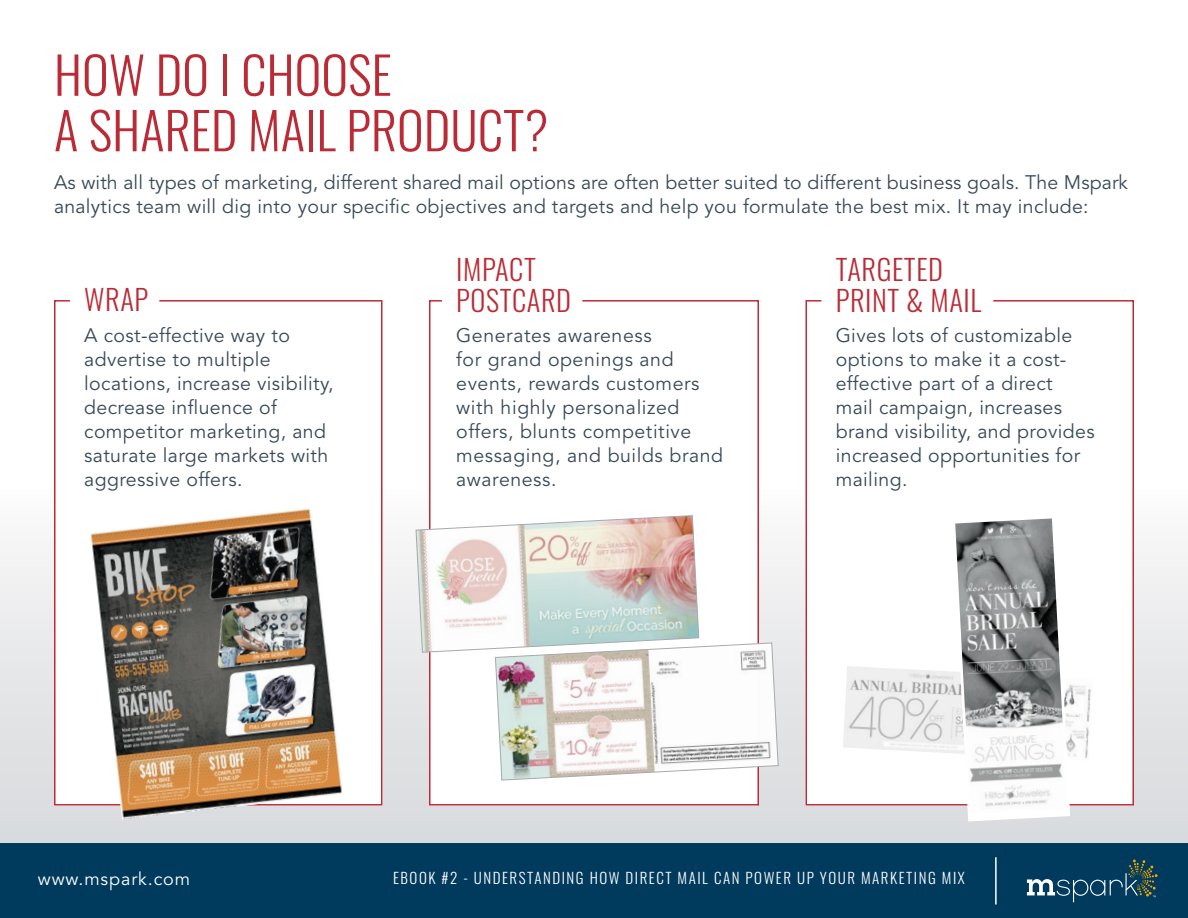
<style>
.page{position:relative;width:1188px;height:918px;background:#fff}
.page>*{position:absolute;margin:0;border:0;box-sizing:border-box;transform-origin:0 0}
.t1{font:300 51px/55.5px "Oswald";color:#bb2b36}
.t2{font:300 28.5px/30.8px "Oswald";letter-spacing:.02em;color:#bb2b36}
.t3{font:19.5px/24px "Avenir LT Std";letter-spacing:.02em;color:#384957}
.t4{font:18px "Avenir LT Std";letter-spacing:.05em;color:#fff}
.t5{font:300 15px "Oswald";letter-spacing:.1em;color:#fff}
</style>
<div class="page">
<div style="left:0;top:844px;width:1188px;height:74px;background:#003a5d"></div>
<svg style="left:1027px;top:859px;width:131px;height:43px"></svg>
<hr style="left:995px;top:857px;width:2px;height:47px;background:#fff">
<div style="left:0;top:483px;width:1188px;height:361px;background:linear-gradient(to bottom,#fbfbfb,#d6d8db)"></div>
<svg style="left:53px;top:300px;width:330px;height:506px"></svg>
<svg style="left:428px;top:300px;width:332px;height:506px"></svg>
<svg style="left:805px;top:300px;width:330px;height:506px"></svg>
<img style="left:90px;top:507px;width:255px;height:312px">
<svg style="left:838px;top:516px;width:258px;height:305px"></svg>
<img style="left:955px;top:518px;width:112px;height:296px">
<svg style="left:415px;top:515px;width:364px;height:266px"></svg>
<h1 class="t1" style="left:54px;top:42px;width:496px">HOW DO I CHOOSE<br>A SHARED MAIL PRODUCT?</h1>
<p class="t3" style="left:54px;top:171px;width:1075px">As with all types of marketing, different shared mail options are often better suited to different business goals. The Mspark analytics team will dig into your specific objectives and targets and help you formulate the best mix. It may include:</p>
<h2 class="t2" style="left:84px;top:281px;width:66px">WRAP</h2>
<p class="t3" style="left:84px;top:323px;width:251px">A cost-effective way to advertise to multiple locations, increase visibility, decrease influence of competitor marketing, and saturate large markets with aggressive offers.</p>
<h2 class="t2" style="left:456px;top:251px;width:116px">IMPACT<br>POSTCARD</h2>
<p class="t3" style="left:456px;top:324px;width:268px">Generates awareness<br>for grand openings and events, rewards customers with highly personalized offers, blunts competitive messaging, and builds brand awareness.</p>
<h2 class="t2" style="left:836px;top:251px;width:147px">TARGETED<br>PRINT &amp; MAIL</h2>
<p class="t3" style="left:836px;top:324px;width:260px">Gives lots of customizable options to make it a cost&shy;effective part of a direct mail campaign, increases brand visibility, and provides increased opportunities for mailing.</p>
<p class="t4" style="left:38px;top:869px;width:154px">www.mspark.com</p>
<p class="t5" style="left:393px;top:864px;width:573px">EBOOK #2 - UNDERSTANDING HOW DIRECT MAIL CAN POWER UP YOUR MARKETING MIX</p>
</div>
